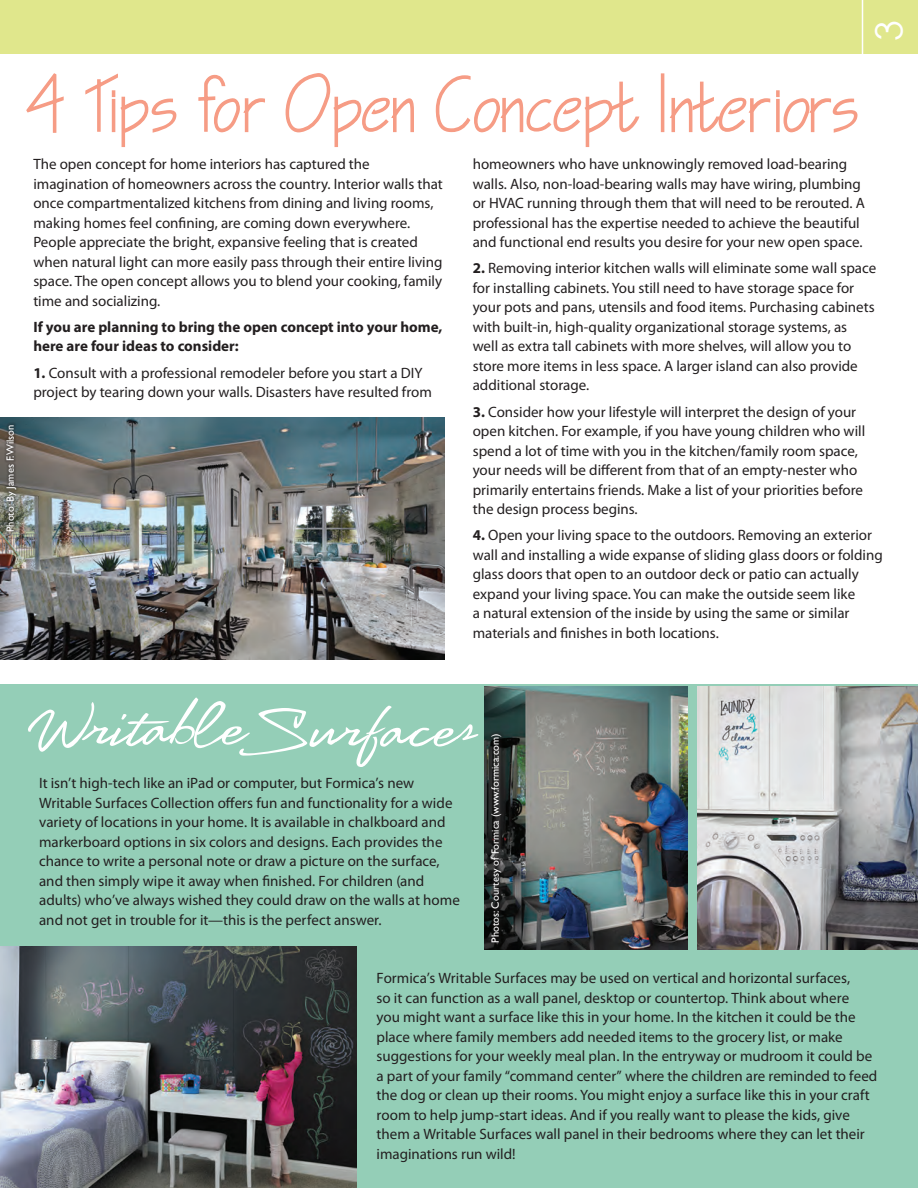
<style>
.page{position:relative;width:918px;height:1188px;background:#fff}
.page>*{position:absolute;margin:0;border:0;box-sizing:border-box;transform-origin:0 0}
.t1{font:95.25px "AL Professor";color:#fff}
.t2{font:70.5px "City Blueprint";color:#f69c85}
.t3{font:37.5px "Century Gothic";color:#fff}
.t4{font:15px/19.5px "Myriad Pro";color:#231f20}
.t5{font:700 15px/19.5px "Myriad Pro";color:#231f20}
.t6{font:10.5px "Gill Sans";color:#fff}
.s1{font-weight:700}
</style>
<div class="page">
<div style="left:0;top:0;width:918px;height:54px;background:#e0e78c"></div>
<div style="left:0;top:685px;width:918px;height:503px;background:#94ceb7"></div>
<hr style="left:862px;top:0;width:1px;height:54px;background:#fff">
<svg style="left:26px;top:73px;width:38px;height:60px"></svg>
<svg style="left:85px;top:73px;width:92px;height:74px"></svg>
<svg style="left:198px;top:74px;width:67px;height:59px"></svg>
<svg style="left:285px;top:73px;width:129px;height:74px"></svg>
<svg style="left:436px;top:75px;width:204px;height:72px"></svg>
<div style="left:661px;top:73px;width:3px;height:59px;border:2px solid #f69c85"></div>
<svg style="left:670px;top:81px;width:188px;height:52px"></svg>
<img style="left:0;top:946px;width:356px;height:242px">
<img style="left:484px;top:686px;width:203px;height:264px">
<img style="left:697px;top:686px;width:221px;height:264px">
<img style="left:0;top:418px;width:445px;height:241px">
<div style="left:489px;top:731px;width:15px;height:214px;background:#231f20;opacity:.75"></div>
<div style="left:4px;top:422px;width:15px;height:112px;background:#231f20;opacity:.75"></div>
<p class="t3" style="left:866px;top:40px;width:22px;rotate:-90deg">3</p>
<p class="t6" style="left:4px;top:532px;width:109px;rotate:-90deg">Photo: By James F.Wilson</p>
<p class="t2" style="left:27px;top:57px;width:834px">4 Tips for Open Concept Interiors</p>
<p class="t4" style="left:33px;top:154px;width:411px">The open concept for home interiors has captured the imagination of homeowners across the country. Interior walls that once compartmentalized kitchens from dining and living rooms, making homes feel confining, are coming down everywhere.<br>People appreciate the bright, expansive feeling that is created when natural light can more easily pass through their entire living space. The open concept allows you to blend your cooking, family time and socializing.</p>
<p class="t5" style="left:33px;top:317px;width:411px">If you are planning to bring the open concept into your home, here are four ideas to consider:</p>
<p class="t4" style="left:33px;top:363px;width:400px"><span class="s1">1.</span> Consult with a professional remodeler before you start a DIY project by tearing down your walls. Disasters have resulted from</p>
<p class="t4" style="left:473px;top:154px;width:394px">homeowners who have unknowingly removed load-bearing walls. Also, non-load-bearing walls may have wiring, plumbing or HVAC running through them that will need to be rerouted. A professional has the expertise needed to achieve the beautiful and functional end results you desire for your new open space.</p>
<p class="t4" style="left:473px;top:258px;width:405px"><span class="s1">2.</span> Removing interior kitchen walls will eliminate some wall space for installing cabinets. You still need to have storage space for your pots and pans, utensils and food items. Purchasing cabinets with built-in, high-quality organizational storage systems, as well as extra tall cabinets with more shelves, will allow you to store more items in less space. A larger island can also provide additional storage.</p>
<p class="t4" style="left:473px;top:402px;width:394px"><span class="s1">3.</span> Consider how your lifestyle will interpret the design of your open kitchen. For example, if you have young children who will spend a lot of time with you in the kitchen/family room space, your needs will be different from that of an empty-nester who primarily entertains friends. Make a list of your priorities before the design process begins.</p>
<p class="t4" style="left:473px;top:525px;width:412px"><span class="s1">4.</span> Open your living space to the outdoors. Removing an exterior wall and installing a wide expanse of sliding glass doors or folding glass doors that open to an outdoor deck or patio can actually expand your living space. You can make the outside seem like<br>a natural extension of the inside by using the same or similar materials and finishes in both locations.</p>
<p class="t1" style="left:27px;top:674px;width:218px">Writable</p>
<p class="t1" style="left:242px;top:676px;width:235px">Surfaces</p>
<p class="t4" style="left:39px;top:773px;width:422px">It isn’t high-tech like an iPad or computer, but Formica’s new Writable Surfaces Collection offers fun and functionality for a wide variety of locations in your home. It is available in chalkboard and markerboard options in six colors and designs. Each provides the chance to write a personal note or draw a picture on the surface, and then simply wipe it away when finished. For children (and adults) who’ve always wished they could draw on the walls at home and not get in trouble for it—this is the perfect answer.</p>
<p class="t6" style="left:489px;top:943px;width:211px;rotate:-90deg">Photos: Courtesy of Formica (www.formica.com)</p>
<p class="t4" style="left:377px;top:968px;width:502px">Formica’s Writable Surfaces may be used on vertical and horizontal surfaces,<br>so it can function as a wall panel, desktop or countertop. Think about where<br>you might want a surface like this in your home. In the kitchen it could be the place where family members add needed items to the grocery list, or make suggestions for your weekly meal plan. In the entryway or mudroom it could be a part of your family “command center” where the children are reminded to feed the dog or clean up their rooms. You might enjoy a surface like this in your craft room to help jump-start ideas. And if you really want to please the kids, give them a Writable Surfaces wall panel in their bedrooms where they can let their imaginations run wild!</p>
</div>
